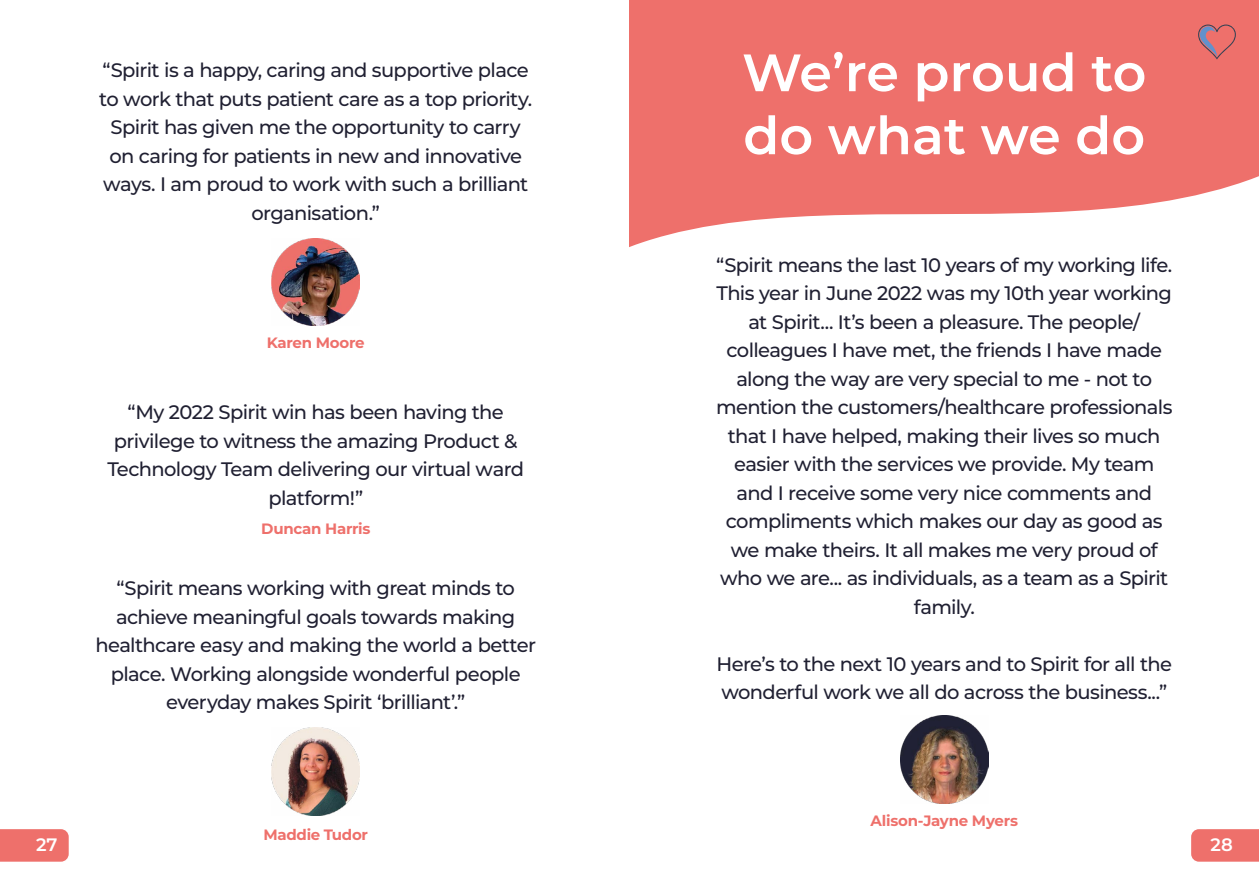
<style>
.page{position:relative;width:1259px;height:893px;background:#fff}
.page>*{position:absolute;margin:0;border:0;box-sizing:border-box;transform-origin:0 0}
.t1{font:600 52.5px/63px "Montserrat";color:#fff}
.t2{font:500 19.5px/28.5px "Montserrat";letter-spacing:-.035em;color:#202032;text-align:center}
.t3{font:600 18px "Montserrat";color:#fff}
.t4{font:700 15px "Montserrat";letter-spacing:-.015em;color:#ee706b}
</style>
<div class="page">
<svg style="left:629px;top:0;width:630px;height:247px;background:#f0837f"></svg>
<img style="left:272px;top:238px;width:88px;height:88px">
<img style="left:272px;top:728px;width:88px;height:88px">
<img style="left:900px;top:716px;width:88px;height:87px">
<div style="left:1191px;top:17px;width:51px;height:50px;background:#ee706b"></div>
<svg style="left:1198px;top:25px;width:37px;height:34px"></svg>
<svg style="left:0;top:829px;width:69px;height:33px;background:#ee746f"></svg>
<svg style="left:1191px;top:829px;width:68px;height:33px;background:#ee746f"></svg>
<p class="t2" style="left:99px;top:55px;width:434px">“Spirit is a happy, caring and supportive place to work that puts patient care as a top priority.<br>Spirit has given me the opportunity to carry on caring for patients in new and innovative ways. I am proud to work with such a brilliant organisation.”</p>
<p class="t4" style="left:267px;top:332px;width:100px">Karen Moore</p>
<p class="t2" style="left:107px;top:397px;width:418px">“My 2022 Spirit win has been having the privilege to witness the amazing Product &amp; Technology Team delivering our virtual ward platform!”</p>
<p class="t4" style="left:261px;top:518px;width:111px">Duncan Harris</p>
<p class="t2" style="left:95px;top:573px;width:442px">“Spirit means working with great minds to achieve meaningful goals towards making healthcare easy and making the world a better place. Working alongside wonderful people everyday makes Spirit ‘brilliant’.”</p>
<h1 class="t1" style="left:742px;top:39px;width:406px">We’re proud to do what we do</h1>
<p class="t2" style="left:716px;top:250px;width:458px">“Spirit means the last 10 years of my working life.<br>This year in June 2022 was my 10th year working at Spirit... It’s been a pleasure. The people/ colleagues I have met, the friends I have made along the way are very special to me - not to mention the customers/healthcare professionals that I have helped, making their lives so much easier with the services we provide. My team and I receive some very nice comments and compliments which makes our day as good as we make theirs. It all makes me very proud of who we are... as individuals, as a team as a Spirit family.</p>
<p class="t2" style="left:716px;top:649px;width:457px;text-align:left">Here’s to the next 10 years and to Spirit for all the wonderful work we all do across the business...”</p>
<p class="t4" style="left:870px;top:810px;width:149px">Alison-Jayne Myers</p>
<p class="t4" style="left:263px;top:824px;width:106px">Maddie Tudor</p>
<p class="t3" style="left:36px;top:832px;width:23px">27</p>
<p class="t3" style="left:1210px;top:832px;width:24px">28</p>
</div>
